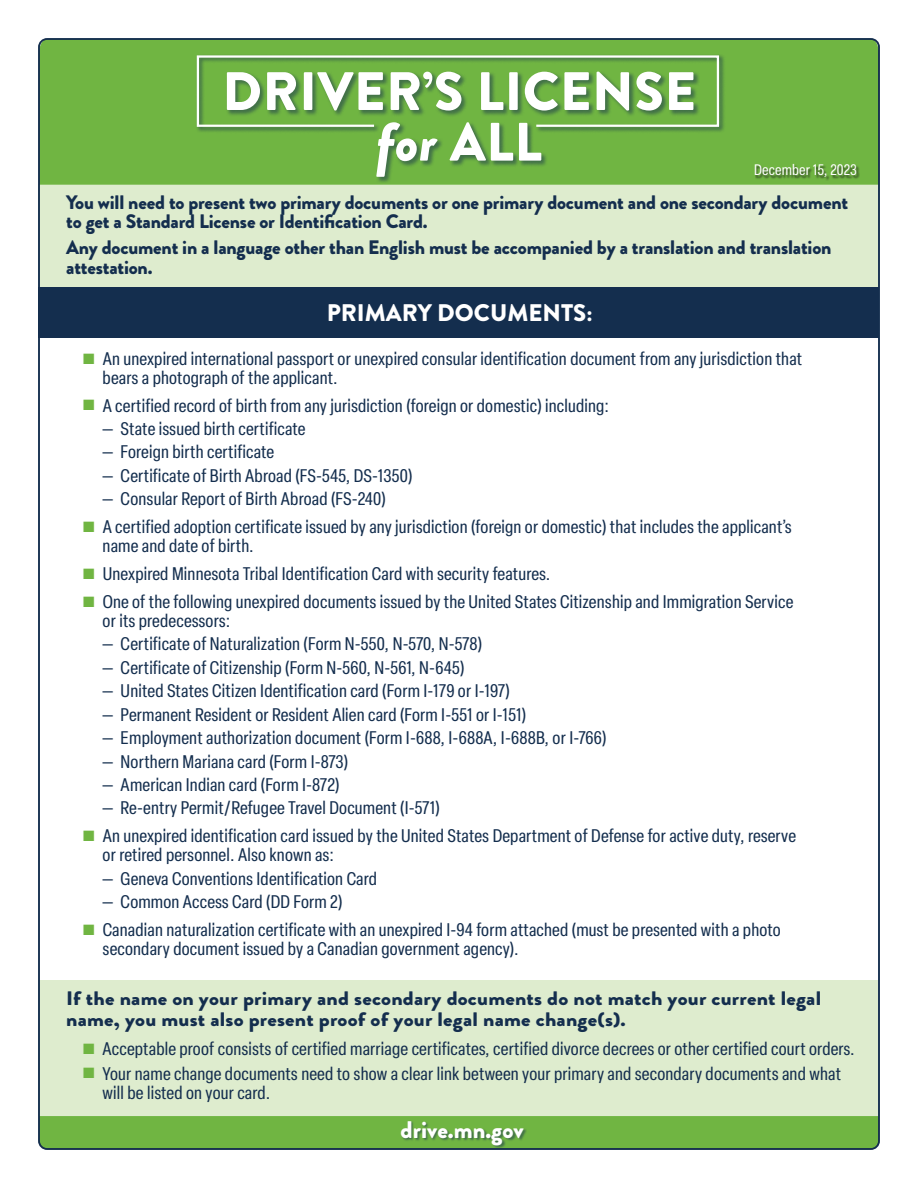
<style>
.page{position:relative;width:918px;height:1188px;background:#fff}
.page>*{position:absolute;margin:0;border:0;box-sizing:border-box;transform-origin:0 0}
.Body{font:900 54px/50.7px "Brandon Grotesque";letter-spacing:.01em;color:#fff;text-align:center}
.Subtitle{font:900 24px "Brandon Grotesque";color:#fff}
.Subtitle-2{font:900 19.5px/19.5px "Brandon Grotesque";letter-spacing:-.01em;color:#142e4e}
.Subtitle-3{font:900 19.5px/21px "Brandon Grotesque";letter-spacing:.01em;color:#142e4e;scale:1.1 1}
.Subtitle-4{font:condensed 18px/19.2px "Elza";letter-spacing:.01em;color:#142e4e;scale:1.1 1}
.Subtitle-5{font:condensed 15px "Elza";letter-spacing:.01em;color:#fff;scale:1.1 1}
.s1{font-style:italic}
.s2{color:#70b542}
</style>
<div class="page">
<div style="left:41px;top:1116px;width:836px;height:31px;background:#70b542"></div>
<div style="left:39px;top:184px;width:840px;height:105px;background:#deecce"></div>
<div style="left:39px;top:980px;width:840px;height:136px;background:#deecce"></div>
<div style="left:39px;top:288px;width:840px;height:50px;background:#142e4e"></div>
<div style="left:41px;top:41px;width:836px;height:144px;background:#70b542"></div>
<div style="left:225px;top:70px;width:475px;height:113px;background:#142e4e;opacity:.5"></div>
<div style="left:195px;top:54px;width:531px;height:80px;background:#142e4e;opacity:.5"></div>
<svg style="left:196px;top:54px;width:524px;height:74px"></svg>
<div style="left:755px;top:164px;width:105px;height:17px;background:#121212;opacity:.7"></div>
<div style="left:401px;top:1120px;width:126px;height:28px;background:#142e4e;opacity:.5"></div>
<p class="Body" style="left:222px;top:67px;width:475px">DRIVER’S LICENSE <span class="s1">for</span> ALL</p>
<p class="Subtitle-5" style="left:754px;top:160px;width:95px">December 15, 2023</p>
<p class="Subtitle-2" style="left:66px;top:192px;width:783px">You will need to present two primary documents or one primary document and one secondary document to get a Standard License or Identification Card.</p>
<p class="Subtitle-2" style="left:66px;top:238px;width:767px">Any document in a language other than English must be accompanied by a translation and translation attestation.</p>
<p class="Subtitle" style="left:327px;top:296px;width:267px">PRIMARY DOCUMENTS:</p>
<p class="Subtitle-4" style="left:103px;top:348px;width:638px;text-indent:-20px"><span class="s2">■</span> An unexpired international passport or unexpired consular identification document from any jurisdiction that bears a photograph of the applicant.</p>
<p class="Subtitle-4" style="left:83px;top:395px;width:480px"><span class="s2">■</span> A certified record of birth from any jurisdiction (foreign or domestic) including:</p>
<p class="Subtitle-4" style="left:103px;top:418px;width:186px">— State issued birth certificate</p>
<p class="Subtitle-4" style="left:103px;top:442px;width:157px">— Foreign birth certificate</p>
<p class="Subtitle-4" style="left:103px;top:465px;width:283px">— Certificate of Birth Abroad (FS-545, DS-1350)</p>
<p class="Subtitle-4" style="left:103px;top:489px;width:259px">— Consular Report of Birth Abroad (FS-240)</p>
<p class="Subtitle-4" style="left:103px;top:516px;width:628px;text-indent:-20px"><span class="s2">■</span> A certified adoption certificate issued by any jurisdiction (foreign or domestic) that includes the applicant’s name and date of birth.</p>
<p class="Subtitle-4" style="left:83px;top:563px;width:426px"><span class="s2">■</span> Unexpired Minnesota Tribal Identification Card with security features.</p>
<p class="Subtitle-4" style="left:103px;top:591px;width:629px;text-indent:-20px"><span class="s2">■</span> One of the following unexpired documents issued by the United States Citizenship and Immigration Service or its predecessors:</p>
<p class="Subtitle-4" style="left:103px;top:634px;width:347px">— Certificate of Naturalization (Form N-550, N-570, N-578)</p>
<p class="Subtitle-4" style="left:103px;top:657px;width:331px">— Certificate of Citizenship (Form N-560, N-561, N-645)</p>
<p class="Subtitle-4" style="left:103px;top:681px;width:372px">— United States Citizen Identification card (Form I-179 or I-197)</p>
<p class="Subtitle-4" style="left:103px;top:704px;width:386px">— Permanent Resident or Resident Alien card (Form I-551 or I-151)</p>
<p class="Subtitle-4" style="left:103px;top:727px;width:460px">— Employment authorization document (Form I-688, I-688A, I-688B, or I-766)</p>
<p class="Subtitle-4" style="left:103px;top:751px;width:225px">— Northern Mariana card (Form I-873)</p>
<p class="Subtitle-4" style="left:103px;top:774px;width:217px">— American Indian card (Form I-872)</p>
<p class="Subtitle-4" style="left:103px;top:798px;width:308px">— Re-entry Permit/Refugee Travel Document (I-571)</p>
<p class="Subtitle-4" style="left:103px;top:826px;width:632px;text-indent:-20px"><span class="s2">■</span> An unexpired identification card issued by the United States Department of Defense for active duty, reserve or retired personnel. Also known as:</p>
<p class="Subtitle-4" style="left:103px;top:868px;width:251px">— Geneva Conventions Identification Card</p>
<p class="Subtitle-4" style="left:103px;top:892px;width:220px">— Common Access Card (DD Form 2)</p>
<p class="Subtitle-4" style="left:103px;top:919px;width:618px;text-indent:-20px"><span class="s2">■</span> Canadian naturalization certificate with an unexpired I-94 form attached (must be presented with a photo secondary document issued by a Canadian government agency).</p>
<p class="Subtitle-3" style="left:66px;top:988px;width:688px">If the name on your primary and secondary documents do not match your current legal name, you must also present proof of your legal name change(s).</p>
<p class="Subtitle-4" style="left:83px;top:1039px;width:703px"><span class="s2">■</span> Acceptable proof consists of certified marriage certificates, certified divorce decrees or other certified court orders.</p>
<p class="Subtitle-4" style="left:103px;top:1063px;width:673px;line-height:19.8px;text-indent:-20px"><span class="s2">■</span> Your name change documents need to show a clear link between your primary and secondary documents and what will be listed on your card.</p>
<p class="Subtitle" style="left:401px;top:1113px;width:124px">drive.mn.gov</p>
</div>
